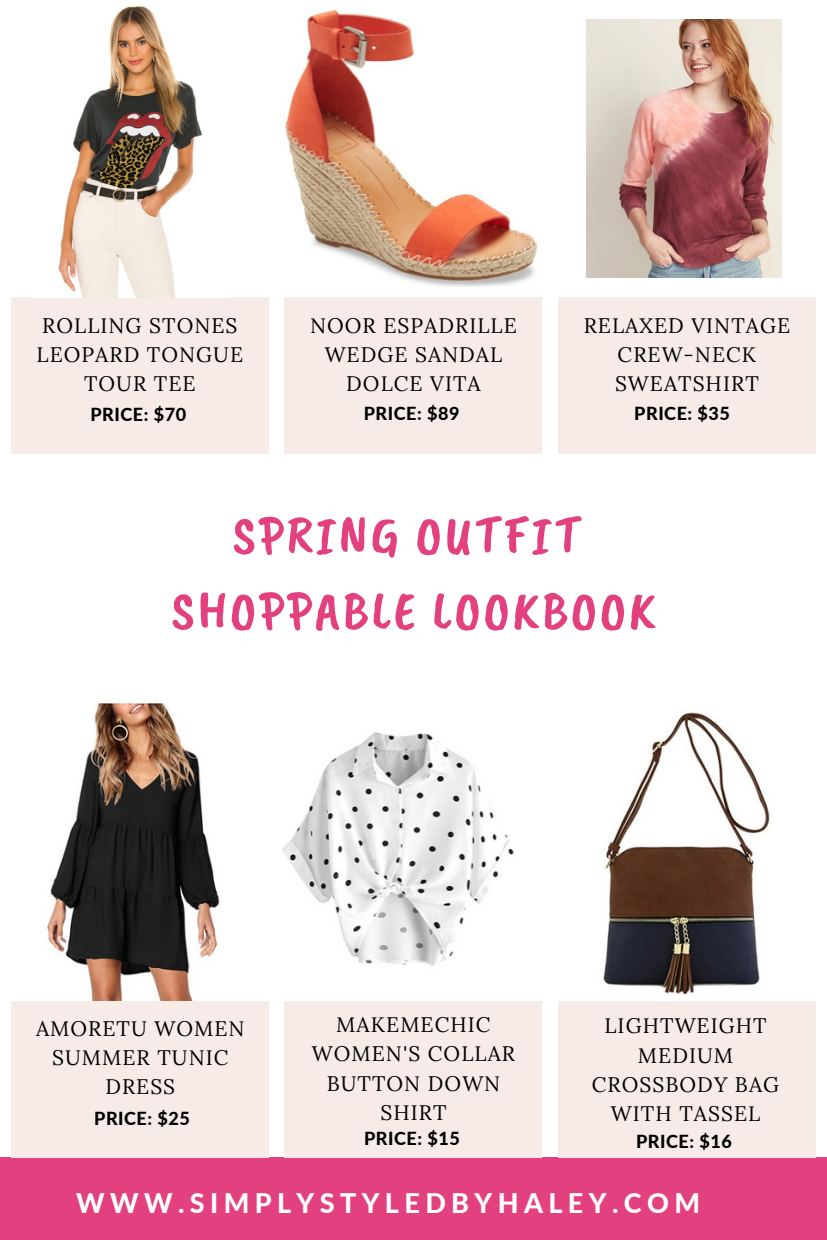
<style>
.page{position:relative;width:827px;height:1240px;background:#fff}
.page>*{position:absolute;margin:0;border:0;box-sizing:border-box;transform-origin:0 0}
.t1{font:54px/75.3px "Caveat Brush";letter-spacing:.05em;color:#e3407f;text-align:center}
.t2{font:800 27px "Lato";letter-spacing:.2em;color:#fff}
.t3{font:21px/29.2px "Lora";letter-spacing:.05em;color:#000;text-align:center}
.t4{font:800 18px "Lato";letter-spacing:.03em;color:#000}
</style>
<div class="page">
<div style="left:0;top:1157px;width:827px;height:83px;background:#e3407f"></div>
<div style="left:11px;top:297px;width:258px;height:157px;background:#f6ebe7"></div>
<div style="left:284px;top:297px;width:258px;height:157px;background:#f6ebe7"></div>
<div style="left:558px;top:297px;width:258px;height:157px;background:#f6ebe7"></div>
<div style="left:11px;top:1001px;width:258px;height:156px;background:#f6ebe7"></div>
<div style="left:284px;top:1001px;width:258px;height:156px;background:#f6ebe7"></div>
<div style="left:558px;top:1001px;width:258px;height:156px;background:#f6ebe7"></div>
<img style="left:58px;top:6px;width:144px;height:291px">
<img style="left:285px;top:11px;width:253px;height:276px">
<img style="left:587px;top:19px;width:194px;height:259px">
<img style="left:47px;top:704px;width:173px;height:297px">
<img style="left:282px;top:732px;width:232px;height:234px">
<img style="left:603px;top:712px;width:167px;height:282px">
<p class="t3" style="left:37px;top:310px;width:208px">ROLLING STONES<br>LEOPARD TONGUE<br>TOUR TEE</p>
<p class="t4" style="left:90px;top:403px;width:97px">PRICE: $70</p>
<p class="t3" style="left:310px;top:310px;width:208px">NOOR ESPADRILLE<br>WEDGE SANDAL<br>DOLCE VITA</p>
<p class="t4" style="left:364px;top:402px;width:97px">PRICE: $89</p>
<p class="t3" style="left:584px;top:310px;width:208px">RELAXED VINTAGE<br>CREW-NECK<br>SWEATSHIRT</p>
<p class="t4" style="left:634px;top:402px;width:97px">PRICE: $35</p>
<h1 class="t1" style="left:171px;top:497px;width:486px">SPRING OUTFIT<br>SHOPPABLE LOOKBOOK</h1>
<p class="t3" style="left:36px;top:1013px;width:210px">AMORETU WOMEN<br>SUMMER TUNIC<br>DRESS</p>
<p class="t4" style="left:94px;top:1107px;width:97px">PRICE: $25</p>
<p class="t3" style="left:312px;top:1010px;width:205px">MAKEMECHIC<br>WOMEN'S COLLAR<br>BUTTON DOWN<br>SHIRT</p>
<p class="t4" style="left:364px;top:1127px;width:97px">PRICE: $15</p>
<p class="t3" style="left:592px;top:1011px;width:189px">LIGHTWEIGHT<br>MEDIUM<br>CROSSBODY BAG<br>WITH TASSEL</p>
<p class="t4" style="left:636px;top:1130px;width:97px">PRICE: $16</p>
<p class="t2" style="left:76px;top:1186px;width:625px">WWW.SIMPLYSTYLEDBYHALEY.COM</p>
</div>
